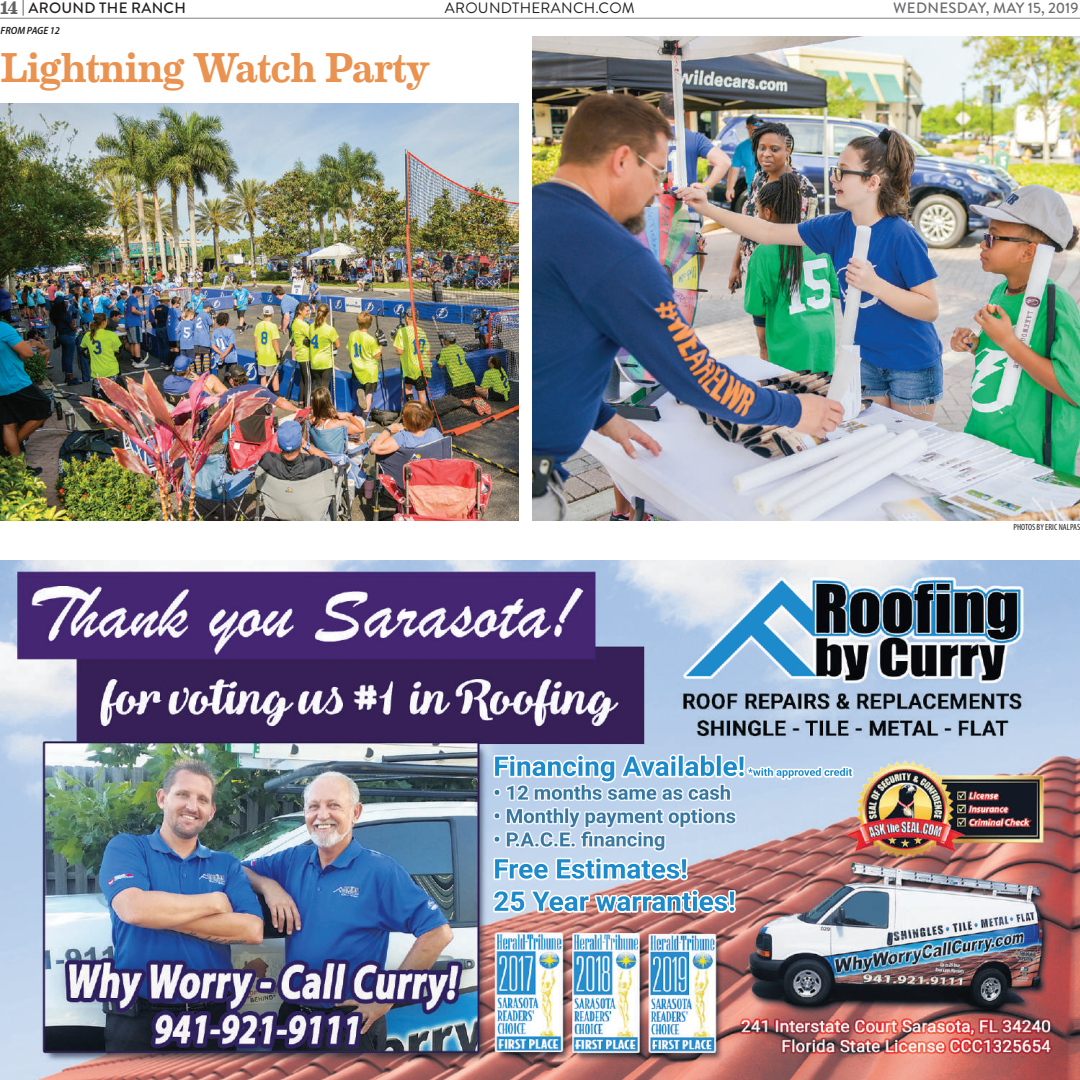
<style>
.page{position:relative;width:1080px;height:1080px;background:#fff}
.page>*{position:absolute;margin:0;border:0;box-sizing:border-box;transform-origin:0 0}
.t1{font:500 42px "Eames Century Modern";letter-spacing:-.015em;color:#ea9250}
.t2{font:500 15px "Brandon Grotesque";letter-spacing:.015em;color:#6c6d70}
.t3{font:15px "Brandon Grotesque";letter-spacing:.02em;color:#231f20}
.t4{font:500 15px "Brandon Grotesque";letter-spacing:.02em;color:#231f20}
.t5{font:italic 600 semi-condensed 10.5px "Myriad Pro";letter-spacing:.005em;color:#231f20}
.t6{font:condensed 9px "Myriad Pro";letter-spacing:.005em;color:#231f20}
.s1{font-family:"Eames Century Modern";font-weight:700;font-size:18px;color:#636366}
.s2{font-weight:400}
</style>
<div class="page">
<hr style="left:0;top:18px;width:1080px;height:1px;background:#808285">
<img style="left:0;top:560px;width:1080px;height:520px">
<img style="left:677px;top:754px;width:68px;height:24px">
<img style="left:495px;top:756px;width:249px;height:20px">
<img style="left:0;top:104px;width:518px;height:416px">
<img style="left:532px;top:36px;width:548px;height:484px">
<p class="t4" style="left:0;top:-2px;width:187px"><span class="s1">14</span> <span class="s2">|</span> AROUND THE RANCH</p>
<p class="t3" style="left:445px;top:-2px;width:192px">AROUNDTHERANCH.COM</p>
<p class="t2" style="left:893px;top:-2px;width:187px">WEDNESDAY, MAY 15, 2019</p>
<h1 class="t1" style="left:0;top:36px;width:432px">Lightning Watch Party</h1>
<p class="t5" style="left:1px;top:23px;width:61px">FROM PAGE 12</p>
<p class="t6" style="left:1013px;top:521px;width:68px">PHOTOS BY ERIC NALPAS</p>
</div>
